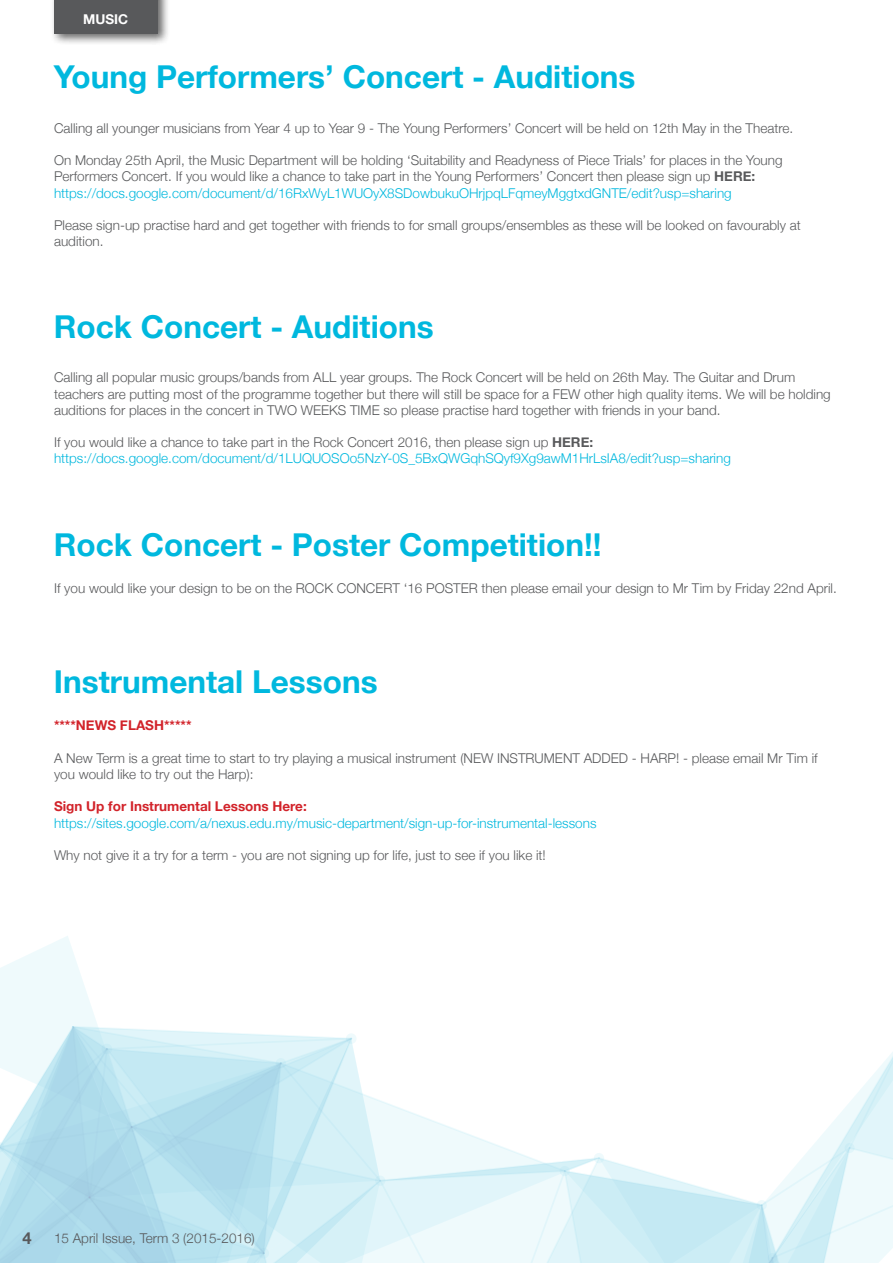
<style>
.page{position:relative;width:893px;height:1263px;background:#fff}
.page>*{position:absolute;margin:0;border:0;box-sizing:border-box;transform-origin:0 0}
.t1{font:700 31.5px "Helvetica Neue";color:#00b8de}
.t2{font:700 16.5px "Helvetica Neue";color:#58595b}
.t3{font:300 13.5px/16.2px "Helvetica Neue";color:#58595b}
.t4{font:300 13.5px/16.2px "Helvetica Neue";color:#00b8de}
.t5{font:700 13.5px "Helvetica Neue";color:#d2232a}
.t6{font:700 13.5px "Helvetica Neue";color:#fff}
.s1{font-weight:700}
.s2{color:#00b8de}
.s3{color:#58595b}
.s4{font-weight:700;color:#58595b}
</style>
<div class="page">
<svg style="left:0;top:936px;width:893px;height:327px"></svg>
<div style="left:50px;top:0;width:120px;height:46px;background:#000;opacity:.6"></div>
<div style="left:54px;top:0;width:103px;height:33px;background:#58595b"></div>
<p class="t6" style="left:83px;top:8px;width:46px">MUSIC</p>
<h1 class="t1" style="left:54px;top:52px;width:583px">Young Performers’ Concert - Auditions</h1>
<p class="t3" style="left:54px;top:119px;width:741px">Calling all younger musicians from Year 4 up to Year 9 - The Young Performers’ Concert will be held on 12th May in the Theatre.</p>
<p class="t3" style="left:54px;top:151px;width:730px">On Monday 25th April, the Music Department will be holding ‘Suitability and Readyness of Piece Trials’ for places in the Young<br>Performers Concert. If you would like a chance to take part in the Young Performers’ Concert then please sign up <span class="s1">HERE: </span><span class="s2">https://docs.google.com/document/d/16RxWyL1WUOyX8SDowbukuOHrjpqLFqmeyMggtxdGNTE/edit?usp=sharing</span></p>
<p class="t3" style="left:54px;top:216px;width:748px">Please sign-up practise hard and get together with friends to for small groups/ensembles as these will be looked on favourably at audition.</p>
<h1 class="t1" style="left:54px;top:302px;width:381px">Rock Concert - Auditions</h1>
<p class="t3" style="left:54px;top:369px;width:778px">Calling all popular music groups/bands from ALL year groups. The Rock Concert will be held on 26th May. The Guitar and Drum teachers are putting most of the programme together but there will still be space for a FEW other high quality items. We will be holding auditions for places in the concert in TWO WEEKS TIME so please practise hard together with friends in your band.</p>
<p class="t4" style="left:54px;top:433px;width:678px"><span class="s3">If you would like a chance to take part in the Rock Concert 2016, then please sign up</span> <span class="s4">HERE: </span>https://docs.google.com/document/d/1LUQUOSOo5NzY-0S_5BxQWGqhSQyf9Xg9awM1HrLsIA8/edit?usp=sharing</p>
<h1 class="t1" style="left:54px;top:520px;width:549px">Rock Concert - Poster Competition!!</h1>
<p class="t3" style="left:54px;top:579px;width:784px">If you would like your design to be on the ROCK CONCERT ‘16 POSTER then please email your design to Mr Tim by Friday 22nd April.</p>
<h1 class="t1" style="left:54px;top:657px;width:325px">Instrumental Lessons</h1>
<p class="t5" style="left:54px;top:715px;width:139px">****NEWS FLASH*****</p>
<p class="t3" style="left:54px;top:749px;width:765px">A New Term is a great time to start to try playing a musical instrument (NEW INSTRUMENT ADDED - HARP! - please email Mr Tim if you would like to try out the Harp):</p>
<p class="t5" style="left:54px;top:796px;width:254px">Sign Up for Instrumental Lessons Here:</p>
<p class="t4" style="left:54px;top:814px;width:544px">https://sites.google.com/a/nexus.edu.my/music-department/sign-up-for-instrumental-lessons</p>
<p class="t3" style="left:54px;top:846px;width:493px">Why not give it a try for a term - you are not signing up for life, just to see if you like it!</p>
<p class="t2" style="left:22px;top:1225px;width:11px">4</p>
<p class="t3" style="left:54px;top:1228px;width:202px">15 April Issue, Term 3 (2015-2016)</p>
</div>
